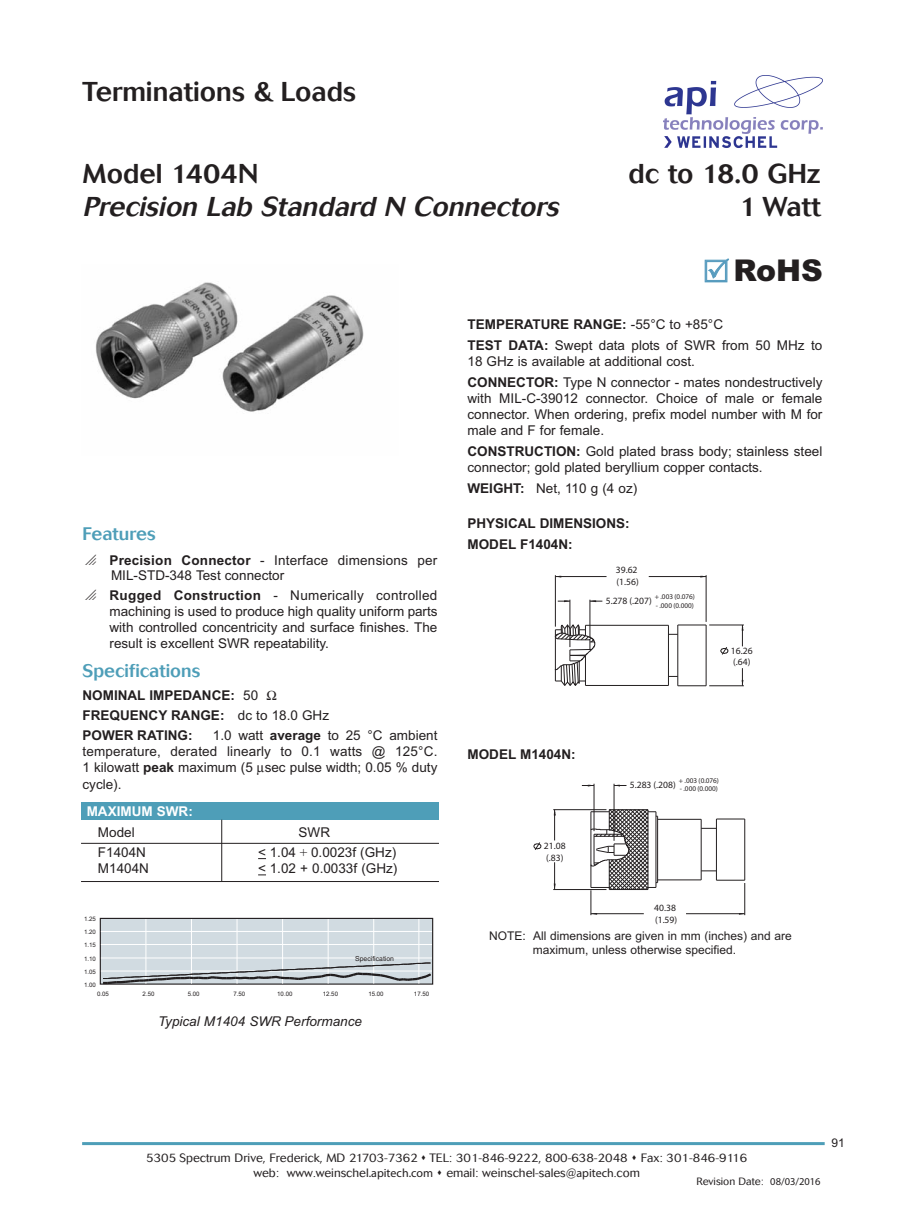
<style>
.page{position:relative;width:905px;height:1229px;background:#fff}
.page>*{position:absolute;margin:0;border:0;box-sizing:border-box;transform-origin:0 0}
.t1{font:900 30px "Arial";color:#231f20}
.t2{font:500 27px "Cosmos BQ";color:#231f20}
.t3{font:italic 500 27px "Cosmos BQ";color:#231f20}
.t4{font:500 18px "Cosmos BQ";color:#4e9eb8}
.t5{font:13.5px/16.2px "Arial";color:#231f20}
.t6{font:700 13.5px/20px "Arial";color:#231f20}
.t7{font:italic 13.5px "Arial";color:#231f20}
.t8{font:700 13.5px "Arial";color:#fff}
.t9{font:300 12px/14.1px "Cosmos BQ";color:#231f20;text-align:center}
.t10{font:12px/14.4px "Arial";color:#231f20}
.t11{font:300 10.5px "Cosmos BQ";color:#231f20}
.t12{font:9.6px/11.6px "Myriad";color:#231f20}
.t13{font:7.2px "Myriad";color:#231f20}
.t14{font:6.9px "Helvetica";color:#231f20}
.t15{font:6.15px "Arial";color:#231f20}
.s1{font-weight:700}
.s2{font-weight:400}
.s3{font-family:"Times New Roman"}
.s4{font-family:"Myriad Pro";font-weight:400}
</style>
<div class="page">
<hr style="left:82px;top:1142px;width:742px;height:3px;background:#4e9eb8">
<img style="left:95px;top:282px;width:269px;height:130px">
<div style="left:81px;top:802px;width:358px;height:18px;background:#4e9eb8"></div>
<hr style="left:221px;top:819px;width:1px;height:62px;background:#231f20">
<hr style="left:81px;top:881px;width:358px;height:1px;background:#231f20">
<hr style="left:81px;top:843px;width:358px;height:1px;background:#231f20">
<svg style="left:702px;top:870px;width:14px;height:1px"></svg>
<svg style="left:702px;top:828px;width:14px;height:1px"></svg>
<hr style="left:744px;top:819px;width:1px;height:61px;background:#231f20">
<svg style="left:716px;top:818px;width:28px;height:1px"></svg>
<svg style="left:716px;top:880px;width:28px;height:1px"></svg>
<hr style="left:716px;top:819px;width:1px;height:61px;background:#231f20">
<hr style="left:677px;top:625px;width:1px;height:60px;background:#231f20">
<svg style="left:677px;top:685px;width:29px;height:1px"></svg>
<svg style="left:677px;top:624px;width:29px;height:1px"></svg>
<hr style="left:705px;top:625px;width:1px;height:60px;background:#231f20">
<hr style="left:668px;top:625px;width:1px;height:60px;background:#231f20">
<hr style="left:585px;top:625px;width:83px;height:1px;background:#231f20">
<hr style="left:585px;top:685px;width:83px;height:1px;background:#231f20">
<hr style="left:701px;top:819px;width:1px;height:61px;background:#231f20">
<hr style="left:657px;top:879px;width:44px;height:1px;background:#231f20">
<hr style="left:657px;top:819px;width:44px;height:1px;background:#231f20">
<hr style="left:657px;top:816px;width:1px;height:66px;background:#231f20">
<hr style="left:589px;top:599px;width:1px;height:38px;background:#231f20">
<hr style="left:569px;top:599px;width:1px;height:48px;background:#231f20">
<svg style="left:590px;top:600px;width:12px;height:2px"></svg>
<svg style="left:557px;top:600px;width:13px;height:2px"></svg>
<hr style="left:593px;top:783px;width:1px;height:48px;background:#231f20">
<hr style="left:613px;top:783px;width:1px;height:57px;background:#231f20">
<svg style="left:582px;top:784px;width:12px;height:2px"></svg>
<svg style="left:614px;top:784px;width:12px;height:2px"></svg>
<hr style="left:744px;top:883px;width:1px;height:32px;background:#231f20">
<hr style="left:686px;top:913px;width:58px;height:1px;background:#231f20">
<hr style="left:709px;top:624px;width:34px;height:1px;background:#231f20">
<hr style="left:709px;top:685px;width:34px;height:1px;background:#231f20">
<svg style="left:741px;top:625px;width:2px;height:21px"></svg>
<svg style="left:741px;top:668px;width:2px;height:17px"></svg>
<svg style="left:533px;top:842px;width:9px;height:8px"></svg>
<hr style="left:553px;top:809px;width:53px;height:1px;background:#231f20">
<hr style="left:553px;top:889px;width:53px;height:1px;background:#231f20">
<hr style="left:554px;top:809px;width:1px;height:31px;background:#231f20">
<svg style="left:553px;top:862px;width:2px;height:27px"></svg>
<hr style="left:555px;top:575px;width:1px;height:51px;background:#231f20">
<hr style="left:705px;top:575px;width:1px;height:47px;background:#231f20">
<hr style="left:555px;top:576px;width:51px;height:1px;background:#231f20">
<hr style="left:648px;top:576px;width:58px;height:1px;background:#231f20">
<svg style="left:554px;top:624px;width:41px;height:62px"></svg>
<svg style="left:590px;top:808px;width:67px;height:107px"></svg>
<svg style="left:720px;top:647px;width:9px;height:8px"></svg>
<div style="left:100px;top:918px;width:332px;height:66px;background:#d1dbe1"></div>
<div style="left:100px;top:917px;width:333px;height:67px;border:1px solid #231f20"></div>
<hr style="left:101px;top:957px;width:331px;height:1px;background:#fff">
<hr style="left:101px;top:970px;width:331px;height:1px;background:#fff">
<hr style="left:101px;top:944px;width:331px;height:1px;background:#fff">
<hr style="left:101px;top:931px;width:331px;height:1px;background:#fff">
<hr style="left:145px;top:919px;width:1px;height:64px;background:#fff">
<hr style="left:191px;top:919px;width:1px;height:64px;background:#fff">
<hr style="left:236px;top:919px;width:1px;height:64px;background:#fff">
<hr style="left:282px;top:919px;width:1px;height:64px;background:#fff">
<hr style="left:328px;top:919px;width:1px;height:64px;background:#fff">
<hr style="left:373px;top:919px;width:1px;height:64px;background:#fff">
<hr style="left:418px;top:919px;width:1px;height:64px;background:#fff">
<svg style="left:103px;top:962px;width:330px;height:22px"></svg>
<img style="left:663px;top:75px;width:159px;height:73px">
<h2 class="t2" style="left:82px;top:83px;width:275px">Terminations &amp; Loads</h2>
<h2 class="t2" style="left:82px;top:165px;width:177px">Model 1404N</h2>
<h2 class="t2" style="left:628px;top:165px;width:194px">dc to 18.0 GHz</h2>
<h2 class="t3" style="left:82px;top:197px;width:482px">Precision Lab Standard N Connectors</h2>
<h2 class="t2" style="left:739px;top:197px;width:83px">1 Watt</h2>
<h1 class="t1" style="left:733px;top:253px;width:91px">RoHS</h1>
<h3 class="t4" style="left:82px;top:528px;width:75px">Features</h3>
<p class="t5" style="left:111px;top:554px;width:328px;line-height:15.5px;text-indent:-28px">□ <span class="s1">Precision Connector</span> - Interface dimensions per<br>MIL-STD-348 Test connector</p>
<p class="t5" style="left:110px;top:589px;width:329px;text-align:justify;text-indent:-27px">□ <span class="s1">Rugged Construction</span> - Numerically controlled machining is used to produce high quality uniform parts with controlled concentricity and surface finishes. The result is excellent SWR repeatability.</p>
<h3 class="t4" style="left:82px;top:664px;width:119px">Specifications</h3>
<p class="t6" style="left:82px;top:686px;width:248px">NOMINAL IMPEDANCE: <span class="s2">50<br></span>FREQUENCY RANGE: <span class="s2">dc to 18.0 GHz<br></span>POWER RATING:</p>
<p class="t5" style="left:82px;top:728px;width:356px;text-align:justify;text-indent:130px">1.0 watt <span class="s1">average</span> to 25 °C ambient temperature, derated linearly to 0.1 watts @ 125°C.<br>1 kilowatt <span class="s1">peak</span> maximum (5 sec pulse width; 0.05 % duty cycle).</p>
<p class="t8" style="left:87px;top:806px;width:108px">MAXIMUM SWR:</p>
<p class="t5" style="left:98px;top:825px;width:38px">Model</p>
<p class="t5" style="left:298px;top:825px;width:33px">SWR</p>
<p class="t5" style="left:98px;top:845px;width:50px">F1404N</p>
<p class="t5" style="left:258px;top:845px;width:140px">&lt; 1.04 <span class="s3">+</span> 0.0023f (GHz)</p>
<p class="t5" style="left:98px;top:862px;width:53px">M1404N</p>
<p class="t5" style="left:258px;top:862px;width:141px">&lt; 1.02 + 0.0033f (GHz)</p>
<p class="t15" style="left:84px;top:917px;width:13px">1.25</p>
<p class="t15" style="left:84px;top:930px;width:13px">1.20</p>
<p class="t15" style="left:84px;top:943px;width:13px">1.15</p>
<p class="t15" style="left:84px;top:956px;width:13px">1.10</p>
<p class="t15" style="left:84px;top:969px;width:13px">1.05</p>
<p class="t15" style="left:84px;top:982px;width:13px">1.00</p>
<p class="t14" style="left:355px;top:956px;width:40px">Specification</p>
<p class="t15" style="left:97px;top:991px;width:13px">0.05</p>
<p class="t15" style="left:143px;top:991px;width:13px">2.50</p>
<p class="t15" style="left:277px;top:991px;width:17px">10.00</p>
<p class="t15" style="left:323px;top:991px;width:17px">12.50</p>
<p class="t15" style="left:188px;top:991px;width:13px">5.00</p>
<p class="t15" style="left:233px;top:991px;width:13px">7.50</p>
<p class="t15" style="left:368px;top:991px;width:17px">15.00</p>
<p class="t15" style="left:414px;top:991px;width:17px">17.50</p>
<p class="t7" style="left:158px;top:1016px;width:205px">Typical M1404 SWR Performance</p>
<p class="t5" style="left:467px;top:316px;width:356px;line-height:20.5px"><span class="s1">TEMPERATURE RANGE:</span> -55°C to +85°C<br><span class="s1">TEST DATA:</span> Swept data plots of SWR from 50 MHz to</p>
<p class="t5" style="left:467px;top:352px;width:356px;line-height:20.5px">18 GHz is available at additional cost.<br><span class="s1">CONNECTOR:</span> Type N connector - mates nondestructively</p>
<p class="t5" style="left:467px;top:391px;width:356px;text-align:justify">with MIL-C-39012 connector. Choice of male or female connector. When ordering, prefix model number with M for male and F for female.</p>
<p class="t5" style="left:467px;top:444px;width:356px"><span class="s1">CONSTRUCTION:</span> Gold plated brass body; stainless steel connector; gold plated beryllium copper contacts.</p>
<p class="t5" style="left:467px;top:481px;width:171px"><span class="s1">WEIGHT:</span> Net, 110 g (4 oz)</p>
<p class="t6" style="left:467px;top:514px;width:164px;line-height:20.5px">PHYSICAL DIMENSIONS:<br>MODEL F1404N:</p>
<p class="t12" style="left:615px;top:565px;width:24px">39.62 (1.56)</p>
<p class="t13" style="left:654px;top:594px;width:42px">+ .003 (0.076)</p>
<p class="t13" style="left:655px;top:602px;width:40px">- .000 (0.000)</p>
<p class="t12" style="left:605px;top:596px;width:47px">5.278 (.207)</p>
<p class="t12" style="left:731px;top:645px;width:23px">16.26 (.64)</p>
<p class="t6" style="left:467px;top:745px;width:110px">MODEL M1404N:</p>
<p class="t12" style="left:544px;top:841px;width:23px">21.08 (.83)</p>
<p class="t13" style="left:678px;top:777px;width:42px">+ .003 (0.076)</p>
<p class="t13" style="left:679px;top:786px;width:40px">- .000 (0.000)</p>
<p class="t12" style="left:629px;top:779px;width:47px">5.283 (.208)</p>
<p class="t12" style="left:654px;top:902px;width:24px">40.38 (1.59)</p>
<p class="t10" style="left:533px;top:929px;width:260px;text-indent:-44px">NOTE: All dimensions are given in mm (inches) and are maximum, unless otherwise specified.</p>
<p class="t9" style="left:146px;top:1152px;width:602px">5305 Spectrum Drive, Frederick, MD 21703-7362 ▲ TEL: 301-846-9222, 800-638-2048 ▲ Fax: 301-846-9116 web: www.weinschel<span class="s4">.apitech.com</span> ▲ email: weinschel-sales@<span class="s4">apitech</span>.com</p>
<p class="t11" style="left:696px;top:1177px;width:126px">Revision Date: <span class="s4">08/03/2016</span></p>
<p class="t10" style="left:831px;top:1136px;width:15px">91</p>
</div>
